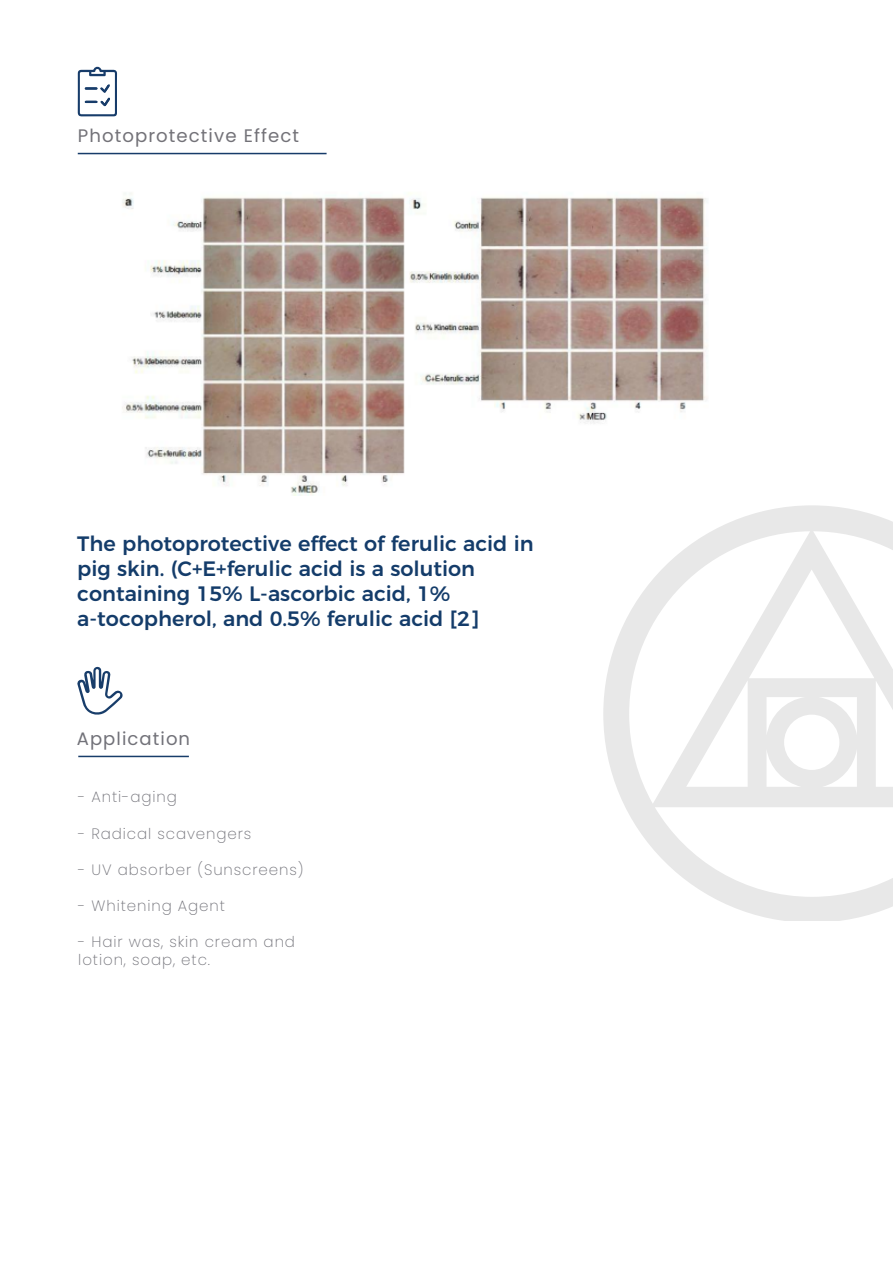
<style>
.page{position:relative;width:893px;height:1263px;background:#fff}
.page>*{position:absolute;margin:0;border:0;box-sizing:border-box;transform-origin:0 0}
.t1{font:500 20.85px/25px "Montserrat";color:#143c6a}
.t2{font:18.15px "Poppins";letter-spacing:.06em;color:#737278}
.t3{font:18px "Poppins";letter-spacing:.06em;color:#727279}
.t4{font:200 15px/18px "Poppins";letter-spacing:.06em;color:#727279}
</style>
<div class="page">
<hr style="left:78px;top:153px;width:249px;height:1px;background:#173c6a">
<svg style="left:78px;top:67px;width:39px;height:49px"></svg>
<hr style="left:78px;top:756px;width:111px;height:1px;background:#183d6a">
<svg style="left:77px;top:667px;width:46px;height:48px"></svg>
<svg style="left:603px;top:505px;width:290px;height:416px"></svg>
<img style="left:122px;top:193px;width:585px;height:303px">
<p class="t2" style="left:78px;top:126px;width:223px">Photoprotective Effect</p>
<p class="t1" style="left:77px;top:529px;width:458px">The photoprotective effect of ferulic acid in pig skin. (C+E+ferulic acid is a solution containing 15% L-ascorbic acid, 1% a-tocopherol, and 0.5% ferulic acid [2]</p>
<p class="t3" style="left:77px;top:729px;width:115px">Application</p>
<p class="t4" style="left:78px;top:788px;width:100px">- Anti-aging</p>
<p class="t4" style="left:78px;top:824px;width:175px">- Radical scavengers</p>
<p class="t4" style="left:78px;top:860px;width:227px">- UV absorber (Sunscreens)</p>
<p class="t4" style="left:78px;top:896px;width:148px">- Whitening Agent</p>
<p class="t4" style="left:78px;top:932px;width:218px">- Hair was, skin cream and lotion, soap, etc.</p>
</div>
